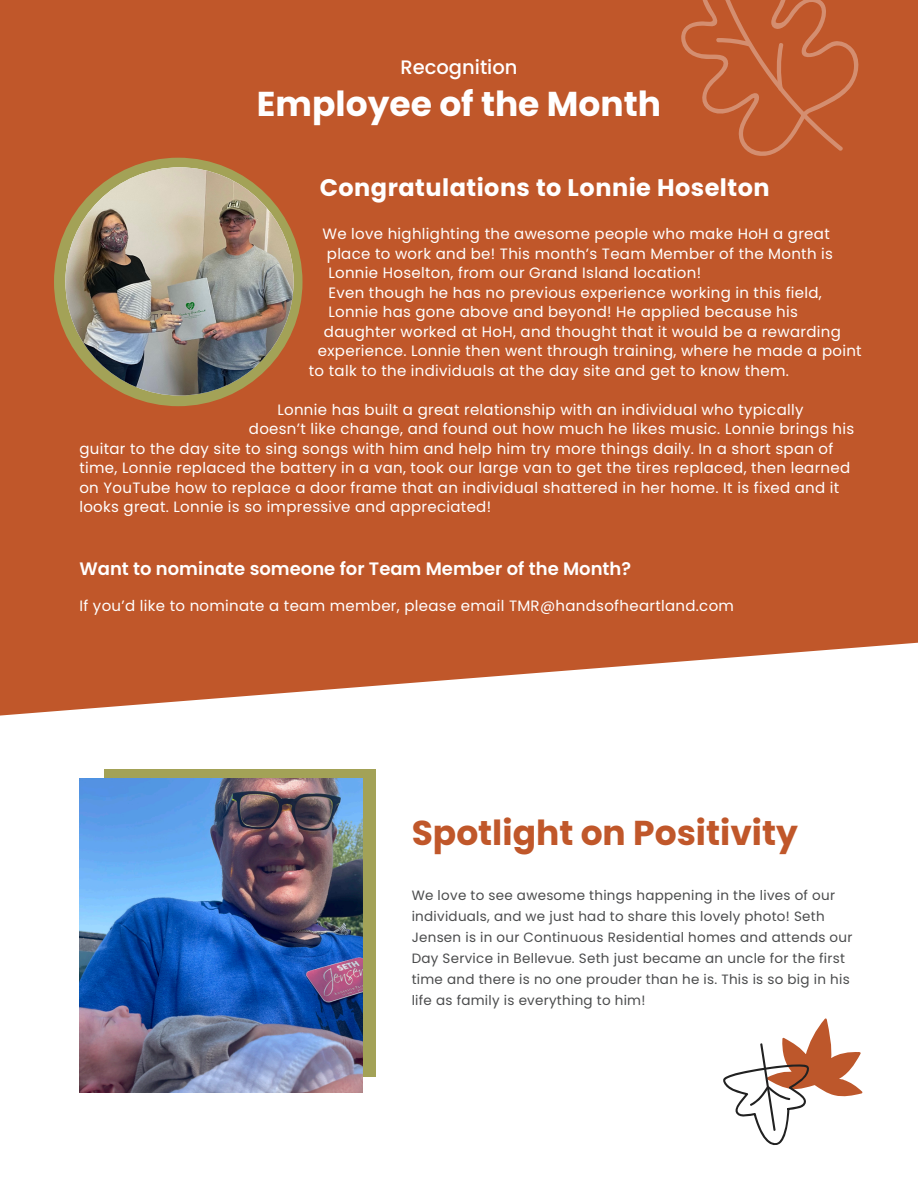
<style>
.page{position:relative;width:918px;height:1188px;background:#fff}
.page>*{position:absolute;margin:0;border:0;box-sizing:border-box;transform-origin:0 0}
.t1{font:700 34.5px "Poppins";color:#c0572a}
.t2{font:700 34.5px "Poppins";color:#fff}
.t3{font:700 24px "Poppins";letter-spacing:.02em;color:#fff}
.t4{font:500 19.5px "Poppins";color:#fff}
.t5{font:600 18px "Poppins";color:#fff}
.t6{font:15px/19.5px "Poppins";letter-spacing:.02em;color:#fff}
.t7{font:13.5px/21px "Poppins";letter-spacing:.02em;color:#4b4c4d}
</style>
<div class="page">
<div style="left:0;top:0;width:918px;height:716px;background:#c0572a"></div>
<div style="left:104px;top:769px;width:272px;height:307px;background:#a3a257"></div>
<img style="left:79px;top:779px;width:283px;height:313px">
<svg style="left:723px;top:1018px;width:140px;height:127px"></svg>
<svg style="left:681px;top:0;width:181px;height:158px;background:#c25e33"></svg>
<div style="left:54px;top:158px;width:249px;height:248px;background:#a3a257;border-radius:50%"></div>
<img style="left:65px;top:167px;width:229px;height:229px;border-radius:114px">
<p class="t4" style="left:400px;top:56px;width:119px">Recognition</p>
<p class="t2" style="left:257px;top:84px;width:406px">Employee of the Month</p>
<p class="t3" style="left:320px;top:174px;width:451px">Congratulations to Lonnie Hoselton</p>
<p class="t6" style="left:327px;top:225px;width:508px;text-indent:-4px">We love highlighting the awesome people who make HoH a great place to work and be! This month’s Team Member of the Month is<br>Lonnie Hoselton, from our Grand Island location!</p>
<p class="t6" style="left:328px;top:283px;width:495px">Even though he has no previous experience working in this field,</p>
<p class="t6" style="left:328px;top:303px;width:471px">Lonnie has gone above and beyond! He applied because his</p>
<p class="t6" style="left:324px;top:322px;width:519px">daughter worked at HoH, and thought that it would be a rewarding</p>
<p class="t6" style="left:318px;top:342px;width:545px">experience. Lonnie then went through training, where he made a point</p>
<p class="t6" style="left:309px;top:361px;width:482px">to talk to the individuals at the day site and get to know them.</p>
<p class="t6" style="left:277px;top:400px;width:528px">Lonnie has built a great relationship with an individual who typically</p>
<p class="t6" style="left:249px;top:420px;width:607px">doesn’t like change, and found out how much he likes music. Lonnie brings his</p>
<p class="t6" style="left:79px;top:439px;width:756px">guitar to the day site to sing songs with him and help him try more things daily. In a short span of</p>
<p class="t6" style="left:79px;top:459px;width:772px">time, Lonnie replaced the battery in a van, took our large van to get the tires replaced, then learned</p>
<p class="t6" style="left:79px;top:478px;width:761px">on YouTube how to replace a door frame that an individual shattered in her home. It is fixed and it</p>
<p class="t6" style="left:79px;top:498px;width:413px">looks great. Lonnie is so impressive and appreciated!</p>
<p class="t5" style="left:79px;top:559px;width:553px">Want to nominate someone for Team Member of the Month?</p>
<p class="t6" style="left:79px;top:597px;width:656px">If you’d like to nominate a team member, please email TMR@handsofheartland.com</p>
<p class="t1" style="left:412px;top:813px;width:388px">Spotlight on Positivity</p>
<p class="t7" style="left:412px;top:884px;width:442px">We love to see awesome things happening in the lives of our individuals, and we just had to share this lovely photo! Seth Jensen is in our Continuous Residential homes and attends our Day Service in Bellevue. Seth just became an uncle for the first time and there is no one prouder than he is. This is so big in his life as family is everything to him!</p>
</div>
